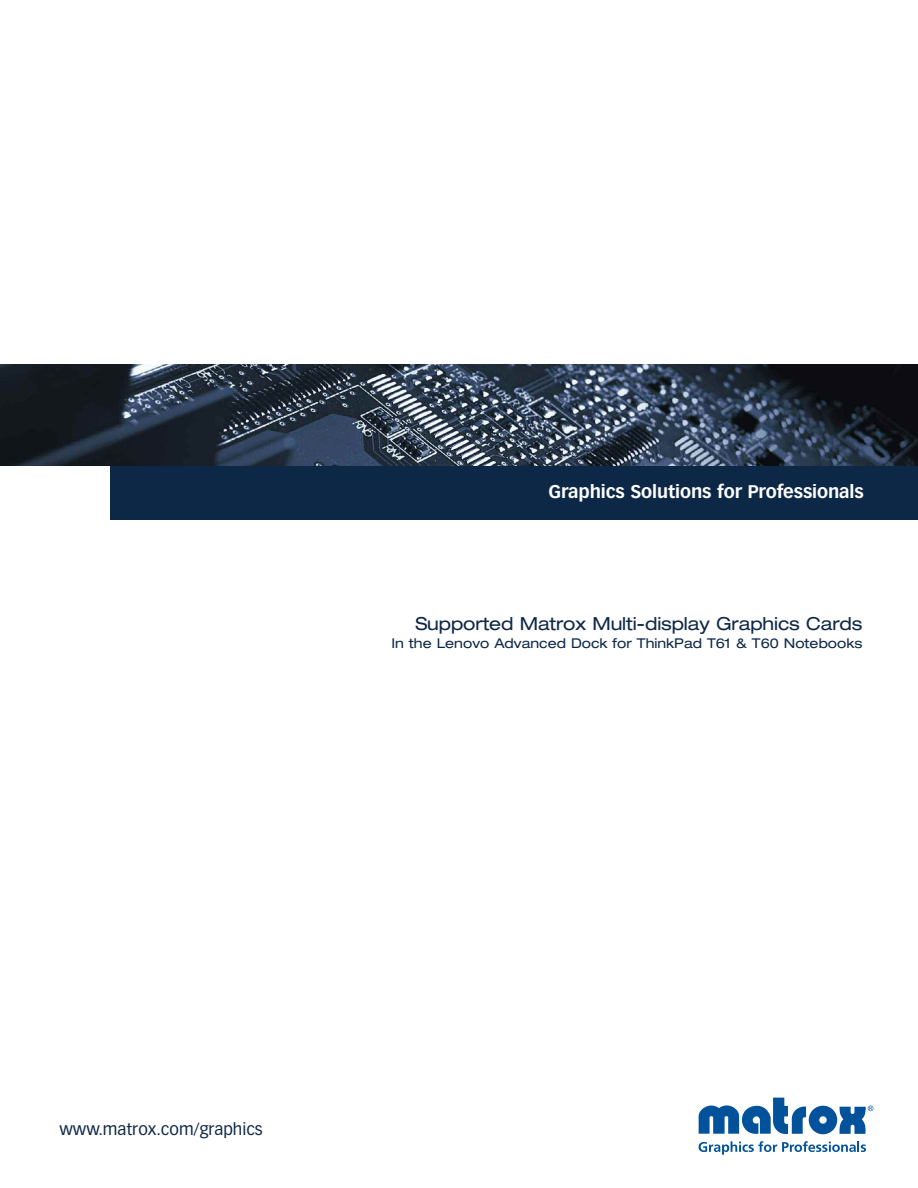
<style>
.page{position:relative;width:918px;height:1188px;background:#fff}
.page>*{position:absolute;margin:0;border:0;box-sizing:border-box;transform-origin:0 0}
.t1{font:expanded 18px "Helvetica Neue";letter-spacing:-.005em;color:#0d2746}
.t2{font:700 18px "Vectora LT";letter-spacing:-.005em;color:#fff}
.t3{font:16.5px "Vectora LT";color:#0d2746}
.t4{font:expanded 13.5px "Helvetica Neue";color:#0d2746}
</style>
<div class="page">
<svg style="left:699px;top:1098px;width:174px;height:57px"></svg>
<div style="left:111px;top:465px;width:807px;height:55px;background:#0d2746"></div>
<img style="left:0;top:364px;width:918px;height:101px">
<h1 class="t2" style="left:549px;top:480px;width:317px">Graphics Solutions for Professionals</h1>
<h1 class="t1" style="left:415px;top:617px;width:449px">Supported Matrox Multi-display Graphics Cards</h1>
<p class="t4" style="left:391px;top:639px;width:473px">In the Lenovo Advanced Dock for ThinkPad T61 &amp; T60 Notebooks</p>
<p class="t3" style="left:60px;top:1119px;width:205px">www.matrox.com/graphics</p>
</div>
